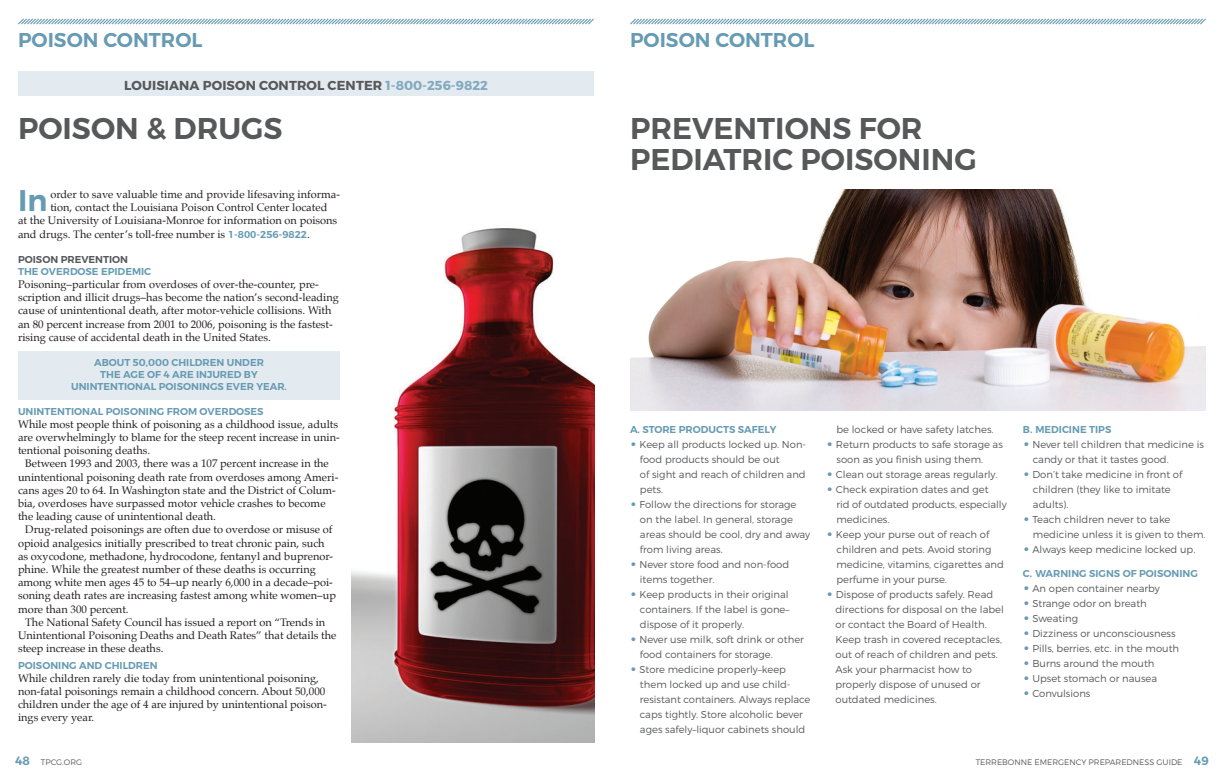
<style>
.page{position:relative;width:1224px;height:783px;background:#fff}
.page>*{position:absolute;margin:0;border:0;box-sizing:border-box;transform-origin:0 0}
.t1{font:600 30px/31px "Montserrat";color:#57585a}
.t2{font:600 29.9px "Montserrat";color:#669bb3}
.t3{font:600 20px "Montserrat";color:#669bb3}
.t4{font:700 13px "Montserrat";letter-spacing:.01em;color:#57585a}
.t5{font:11px/13.2px "Palatino";color:#231f20}
.t6{font:300 10px/15px "Montserrat";color:#57585a}
.t7{font:600 10px/12px "Montserrat";color:#669bb3;text-align:center}
.t8{font:600 10px "Montserrat";color:#57585a}
.t9{font:300 8px "Montserrat";color:#57585a}
.s1{color:#82aabf}
.s2{font-family:"Montserrat";font-weight:600;font-size:10px;color:#669bb3}
.s3{font-family:"Palatino";font-weight:400;font-size:11px;color:#669bb3}
.s4{font-weight:600;font-size:12px;color:#669bb3}
</style>
<div class="page">
<div style="left:18px;top:351px;width:322px;height:49px;background:#e4ebf0"></div>
<div style="left:18px;top:71px;width:576px;height:24px;background:#e4ebf0"></div>
<svg style="left:18px;top:18px;width:576px;height:7px"></svg>
<svg style="left:630px;top:18px;width:576px;height:7px"></svg>
<img style="left:351px;top:228px;width:243px;height:514px">
<img style="left:630px;top:189px;width:576px;height:222px">
<h3 class="t3" style="left:18px;top:27px;width:186px">POISON CONTROL</h3>
<h3 class="t3" style="left:630px;top:27px;width:186px">POISON CONTROL</h3>
<p class="t4" style="left:124px;top:77px;width:365px">LOUISIANA POISON CONTROL CENTER <span class="s1">1-800-256-9822</span></p>
<h1 class="t1" style="left:18px;top:113px;width:266px">POISON &amp; DRUGS</h1>
<h1 class="t1" style="left:630px;top:113px;width:348px">PREVENTIONS FOR<br>PEDIATRIC POISONING</h1>
<h2 class="t2" style="left:18px;top:182px;width:31px">In</h2>
<p class="t5" style="left:50px;top:188px;width:291px">order to save valuable time and provide lifesaving informa-</p>
<p class="t5" style="left:50px;top:201px;width:279px">tion, contact the Louisiana Poison Control Center located</p>
<p class="t5" style="left:18px;top:214px;width:321px">at the University of Louisiana-Monroe for information on poisons</p>
<p class="t5" style="left:18px;top:227px;width:293px">and drugs. The center’s toll-free number is <span class="s2">1-800-256-9822</span>.</p>
<p class="t8" style="left:18px;top:253px;width:112px">POISON PREVENTION</p>
<p class="t7" style="left:18px;top:265px;width:135px">THE OVERDOSE EPIDEMIC</p>
<p class="t5" style="left:18px;top:278px;width:323px">Poisoning–particular from overdoses of over-the-counter, pre&shy;scription and illicit drugs–has become the nation’s second-leading cause of unintentional death, after motor-vehicle collisions. With an 80 percent increase from 2001 to 2006, poisoning is the fastest&shy;rising cause of accidental death in the United States.</p>
<p class="t7" style="left:71px;top:357px;width:217px">ABOUT 50,000 CHILDREN UNDER<br>THE AGE OF 4 ARE INJURED BY<br>UNINTENTIONAL POISONINGS EVER YEAR.</p>
<p class="t7" style="left:18px;top:405px;width:247px">UNINTENTIONAL POISONING FROM OVERDOSES</p>
<p class="t5" style="left:18px;top:417px;width:323px">While most people think of poisoning as a childhood issue, adults are overwhelmingly to blame for the steep recent increase in unin&shy;tentional poisoning deaths.</p>
<p class="t5" style="left:18px;top:457px;width:322px;text-indent:7px">Between 1993 and 2003, there was a 107 percent increase in the unintentional poisoning death rate from overdoses among Ameri&shy;cans ages 20 to 64. In Washington state and the District of Colum&shy;bia, overdoses have surpassed motor vehicle crashes to become the leading cause of unintentional death.</p>
<p class="t5" style="left:18px;top:523px;width:319px;text-indent:7px">Drug-related poisonings are often due to overdose or misuse of opioid analgesics initially prescribed to treat chronic pain, such as oxycodone, methadone, hydrocodone, fentanyl and buprenor&shy;phine. While the greatest number of these deaths is occurring among white men ages 45 to 54–up nearly 6,000 in a decade–poi&shy;soning death rates are increasing fastest among white women–up more than 300 percent.</p>
<p class="t5" style="left:18px;top:615px;width:320px;text-indent:7px">The National Safety Council has issued a report on “Trends in<br>Unintentional Poisoning Deaths and Death Rates” that details the steep increase in these deaths.</p>
<p class="t7" style="left:18px;top:659px;width:141px">POISONING AND CHILDREN</p>
<p class="t5" style="left:18px;top:671px;width:310px">While children rarely die today from unintentional poisoning, non-fatal poisonings remain a childhood concern. About 50,000 children under the age of 4 are injured by unintentional poison&shy;ings every year.</p>
<p class="t7" style="left:630px;top:423px;width:148px">A. STORE PRODUCTS SAFELY</p>
<p class="t6" style="left:640px;top:437px;width:168px;text-indent:-10px"><span class="s3">•</span> Keep all products locked up. Non&shy;food products should be out<br>of sight and reach of children and pets.</p>
<p class="t6" style="left:640px;top:497px;width:172px;text-indent:-10px"><span class="s3">•</span> Follow the directions for storage on the label. In general, storage areas should be cool, dry and away from living areas.</p>
<p class="t6" style="left:640px;top:557px;width:151px;text-indent:-10px"><span class="s3">•</span> Never store food and non-food items together.</p>
<p class="t6" style="left:640px;top:587px;width:151px;text-align:justify;text-indent:-10px"><span class="s3">•</span> Keep products in their original containers. If the label is gone– dispose of it properly.</p>
<p class="t6" style="left:640px;top:632px;width:165px;text-indent:-10px"><span class="s3">•</span> Never use milk, soft drink or other food containers for storage.</p>
<p class="t6" style="left:640px;top:662px;width:172px;text-indent:-10px"><span class="s3">•</span> Store medicine properly–keep them locked up and use child&shy;resistant containers. Always replace caps tightly. Store alcoholic bever ages safely–liquor cabinets should</p>
<p class="t6" style="left:836px;top:422px;width:159px">be locked or have safety latches.</p>
<p class="t6" style="left:836px;top:437px;width:168px;text-indent:-10px"><span class="s3">•</span> Return products to safe storage as soon as you finish using them.</p>
<p class="t6" style="left:826px;top:467px;width:172px"><span class="s3">•</span> Clean out storage areas regularly.</p>
<p class="t6" style="left:836px;top:482px;width:172px;text-indent:-10px"><span class="s3">•</span> Check expiration dates and get<br>rid of outdated products, especially medicines.</p>
<p class="t6" style="left:836px;top:527px;width:169px;text-indent:-10px"><span class="s3">•</span> Keep your purse out of reach of children and pets. Avoid storing medicine, vitamins, cigarettes and perfume in your purse.</p>
<p class="t6" style="left:835px;top:587px;width:170px;text-indent:-9px"><span class="s3">•</span> Dispose of products safely. Read directions for disposal on the label or contact the Board of Health.<br>Keep trash in covered receptacles, out of reach of children and pets.<br>Ask your pharmacist how to properly dispose of unused or outdated medicines.</p>
<p class="t7" style="left:1023px;top:423px;width:90px">B. MEDICINE TIPS</p>
<p class="t6" style="left:1033px;top:437px;width:172px;text-indent:-10px"><span class="s3">•</span> Never tell children that medicine is candy or that it tastes good.</p>
<p class="t6" style="left:1033px;top:467px;width:151px;text-indent:-10px"><span class="s3">•</span> Don’t take medicine in front of children (they like to imitate adults).</p>
<p class="t6" style="left:1033px;top:512px;width:174px;text-indent:-10px"><span class="s3">•</span> Teach children never to take medicine unless it is given to them.</p>
<p class="t6" style="left:1023px;top:542px;width:174px"><span class="s3">•</span> Always keep medicine locked up.</p>
<p class="t7" style="left:1023px;top:567px;width:176px">C. WARNING SIGNS OF POISONING</p>
<p class="t6" style="left:1023px;top:581px;width:138px"><span class="s3">•</span> An open container nearby</p>
<p class="t6" style="left:1023px;top:596px;width:125px"><span class="s3">•</span> Strange odor on breath</p>
<p class="t6" style="left:1023px;top:611px;width:57px"><span class="s3">•</span> Sweating</p>
<p class="t6" style="left:1023px;top:626px;width:154px"><span class="s3">•</span> Dizziness or unconsciousness</p>
<p class="t6" style="left:1023px;top:641px;width:158px"><span class="s3">•</span> Pills, berries, etc. in the mouth</p>
<p class="t6" style="left:1023px;top:656px;width:133px"><span class="s3">•</span> Burns around the mouth</p>
<p class="t6" style="left:1023px;top:671px;width:136px"><span class="s3">•</span> Upset stomach or nausea</p>
<p class="t6" style="left:1023px;top:686px;width:69px"><span class="s3">•</span> Convulsions</p>
<p class="t9" style="left:15px;top:757px;width:69px"><span class="s4">48</span> TPCG.ORG</p>
<p class="t9" style="left:976px;top:757px;width:234px">TERREBONNE EMERGENCY PREPAREDNESS GUIDE <span class="s4">49</span></p>
</div>
